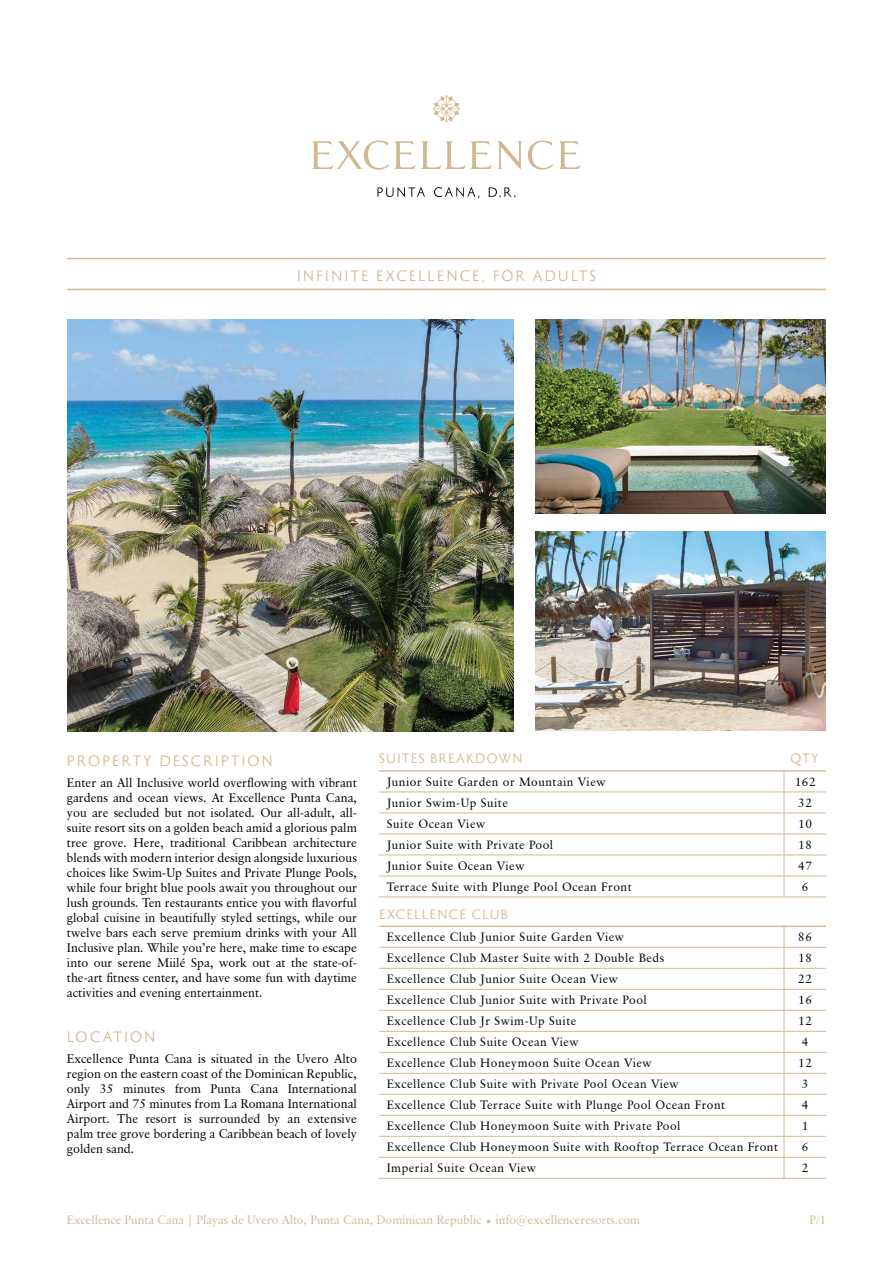
<style>
.page{position:relative;width:893px;height:1263px;background:#fff}
.page>*{position:absolute;margin:0;border:0;box-sizing:border-box;transform-origin:0 0}
.t1{font:15px "Garda Titling Three";letter-spacing:.13em;color:#d2b891}
.t2{font:13.5px "Garda Titling Three";letter-spacing:.08em;color:#d2b891}
.t3{font:12.45px/15px "Classical Garamond BT";color:#000;text-align:justify}
.t4{font:12px "Classical Garamond BT";letter-spacing:.04em;color:#000}
.t5{font:12px "Classical Garamond BT";color:#d2b891}
</style>
<div class="page">
<img style="left:67px;top:320px;width:446px;height:411px">
<img style="left:536px;top:320px;width:290px;height:194px">
<img style="left:536px;top:531px;width:290px;height:199px">
<hr style="left:67px;top:258px;width:759px;height:1px;background:#d2b891">
<hr style="left:67px;top:289px;width:759px;height:1px;background:#d2b891">
<hr style="left:379px;top:792px;width:405px;height:1px;background:#d2b891">
<hr style="left:379px;top:813px;width:405px;height:1px;background:#d2b891">
<hr style="left:379px;top:968px;width:405px;height:1px;background:#d2b891">
<hr style="left:379px;top:989px;width:405px;height:1px;background:#d2b891">
<hr style="left:379px;top:834px;width:405px;height:1px;background:#d2b891">
<hr style="left:379px;top:1010px;width:405px;height:1px;background:#d2b891">
<hr style="left:379px;top:1031px;width:405px;height:1px;background:#d2b891">
<hr style="left:379px;top:770px;width:405px;height:2px;background:#d2b891">
<hr style="left:784px;top:770px;width:42px;height:2px;background:#d2b891">
<hr style="left:784px;top:947px;width:42px;height:1px;background:#d2b891">
<hr style="left:784px;top:968px;width:42px;height:1px;background:#d2b891">
<hr style="left:784px;top:989px;width:42px;height:1px;background:#d2b891">
<hr style="left:784px;top:1010px;width:42px;height:1px;background:#d2b891">
<hr style="left:784px;top:1031px;width:42px;height:1px;background:#d2b891">
<hr style="left:379px;top:1052px;width:405px;height:1px;background:#d2b891">
<hr style="left:784px;top:1052px;width:42px;height:1px;background:#d2b891">
<hr style="left:379px;top:1073px;width:405px;height:1px;background:#d2b891">
<hr style="left:379px;top:1094px;width:405px;height:1px;background:#d2b891">
<hr style="left:379px;top:1115px;width:405px;height:1px;background:#d2b891">
<hr style="left:379px;top:1136px;width:405px;height:1px;background:#d2b891">
<hr style="left:379px;top:1157px;width:405px;height:1px;background:#d2b891">
<hr style="left:379px;top:1178px;width:405px;height:1px;background:#d2b891">
<hr style="left:784px;top:1073px;width:42px;height:1px;background:#d2b891">
<hr style="left:784px;top:1094px;width:42px;height:1px;background:#d2b891">
<hr style="left:784px;top:1115px;width:42px;height:1px;background:#d2b891">
<hr style="left:784px;top:1136px;width:42px;height:1px;background:#d2b891">
<hr style="left:784px;top:1157px;width:42px;height:1px;background:#d2b891">
<hr style="left:784px;top:1178px;width:42px;height:1px;background:#d2b891">
<hr style="left:784px;top:925px;width:42px;height:2px;background:#d2b891">
<hr style="left:379px;top:855px;width:405px;height:1px;background:#d2b891">
<hr style="left:784px;top:855px;width:42px;height:1px;background:#d2b891">
<hr style="left:379px;top:876px;width:405px;height:1px;background:#d2b891">
<hr style="left:784px;top:876px;width:42px;height:1px;background:#d2b891">
<hr style="left:379px;top:897px;width:405px;height:1px;background:#d2b891">
<hr style="left:784px;top:897px;width:42px;height:1px;background:#d2b891">
<hr style="left:784px;top:791px;width:42px;height:1px;background:#d2b891">
<hr style="left:784px;top:812px;width:42px;height:1px;background:#d2b891">
<hr style="left:784px;top:833px;width:42px;height:1px;background:#d2b891">
<svg style="left:784px;top:772px;width:1px;height:125px"></svg>
<hr style="left:379px;top:925px;width:405px;height:2px;background:#d2b891">
<svg style="left:784px;top:927px;width:1px;height:251px"></svg>
<hr style="left:379px;top:947px;width:405px;height:1px;background:#d2b891">
<svg style="left:498px;top:141px;width:24px;height:28px"></svg>
<svg style="left:395px;top:141px;width:21px;height:28px"></svg>
<svg style="left:559px;top:141px;width:22px;height:28px"></svg>
<svg style="left:528px;top:141px;width:25px;height:29px"></svg>
<svg style="left:312px;top:141px;width:77px;height:29px"></svg>
<svg style="left:422px;top:141px;width:70px;height:28px"></svg>
<svg style="left:433px;top:95px;width:27px;height:28px"></svg>
<svg style="left:377px;top:187px;width:48px;height:10px"></svg>
<svg style="left:434px;top:187px;width:45px;height:11px"></svg>
<svg style="left:489px;top:187px;width:26px;height:10px"></svg>
<p class="t1" style="left:297px;top:266px;width:301px">INFINITE EXCELLENCE, FOR ADULTS</p>
<p class="t1" style="left:67px;top:752px;width:207px">PROPERTY DESCRIPTION</p>
<p class="t3" style="left:67px;top:775px;width:292px">Enter an All Inclusive world overflowing with vibrant gardens and ocean views. At Excellence Punta Cana, you are secluded but not isolated. Our all-adult, all&shy;suite resort sits on a golden beach amid a glorious palm tree grove. Here, traditional Caribbean architecture blends with modern interior design alongside luxurious choices like Swim-Up Suites and Private Plunge Pools, while four bright blue pools await you throughout our lush grounds. Ten restaurants entice you with flavorful global cuisine in beautifully styled settings, while our twelve bars each serve premium drinks with your All Inclusive plan. While you’re here, make time to escape into our serene Miilé Spa, work out at the state-of&shy;the-art fitness center, and have some fun with daytime activities and evening entertainment.</p>
<p class="t1" style="left:67px;top:1028px;width:90px">LOCATION</p>
<p class="t3" style="left:67px;top:1051px;width:291px">Excellence Punta Cana is situated in the Uvero Alto region on the eastern coast of the Dominican Republic, only 35 minutes from Punta Cana International Airport and 75 minutes from La Romana International Airport. The resort is surrounded by an extensive palm tree grove bordering a Caribbean beach of lovely golden sand.</p>
<p class="t2" style="left:379px;top:750px;width:145px">SUITES BREAKDOWN</p>
<p class="t2" style="left:790px;top:750px;width:30px">QTY</p>
<p class="t4" style="left:387px;top:774px;width:220px">Junior Suite Garden or Mountain View</p>
<p class="t4" style="left:795px;top:774px;width:22px">162</p>
<p class="t4" style="left:387px;top:795px;width:123px">Junior Swim-Up Suite</p>
<p class="t4" style="left:798px;top:795px;width:15px">32</p>
<p class="t4" style="left:387px;top:816px;width:100px">Suite Ocean View</p>
<p class="t4" style="left:798px;top:816px;width:15px">10</p>
<p class="t4" style="left:387px;top:837px;width:168px">Junior Suite with Private Pool</p>
<p class="t4" style="left:798px;top:837px;width:15px">18</p>
<p class="t4" style="left:387px;top:858px;width:139px">Junior Suite Ocean View</p>
<p class="t4" style="left:798px;top:858px;width:15px">47</p>
<p class="t4" style="left:387px;top:879px;width:246px">Terrace Suite with Plunge Pool Ocean Front</p>
<p class="t4" style="left:802px;top:879px;width:8px">6</p>
<p class="t2" style="left:379px;top:906px;width:130px">EXCELLENCE CLUB</p>
<p class="t4" style="left:387px;top:930px;width:239px">Excellence Club Junior Suite Garden View</p>
<p class="t4" style="left:798px;top:930px;width:15px">86</p>
<p class="t4" style="left:387px;top:951px;width:279px">Excellence Club Master Suite with 2 Double Beds</p>
<p class="t4" style="left:798px;top:951px;width:15px">18</p>
<p class="t4" style="left:387px;top:972px;width:233px">Excellence Club Junior Suite Ocean View</p>
<p class="t4" style="left:798px;top:972px;width:15px">22</p>
<p class="t4" style="left:387px;top:993px;width:262px">Excellence Club Junior Suite with Private Pool</p>
<p class="t4" style="left:798px;top:993px;width:15px">16</p>
<p class="t4" style="left:387px;top:1014px;width:191px">Excellence Club Jr Swim-Up Suite</p>
<p class="t4" style="left:798px;top:1014px;width:15px">12</p>
<p class="t4" style="left:387px;top:1035px;width:193px">Excellence Club Suite Ocean View</p>
<p class="t4" style="left:802px;top:1035px;width:8px">4</p>
<p class="t4" style="left:387px;top:1056px;width:266px">Excellence Club Honeymoon Suite Ocean View</p>
<p class="t4" style="left:798px;top:1056px;width:15px">12</p>
<p class="t4" style="left:387px;top:1077px;width:293px">Excellence Club Suite with Private Pool Ocean View</p>
<p class="t4" style="left:802px;top:1077px;width:8px">3</p>
<p class="t4" style="left:387px;top:1098px;width:340px">Excellence Club Terrace Suite with Plunge Pool Ocean Front</p>
<p class="t4" style="left:802px;top:1098px;width:8px">4</p>
<p class="t4" style="left:387px;top:1119px;width:295px">Excellence Club Honeymoon Suite with Private Pool</p>
<p class="t4" style="left:802px;top:1119px;width:8px">1</p>
<p class="t4" style="left:387px;top:1140px;width:393px">Excellence Club Honeymoon Suite with Rooftop Terrace Ocean Front</p>
<p class="t4" style="left:802px;top:1140px;width:8px">6</p>
<p class="t4" style="left:387px;top:1161px;width:151px">Imperial Suite Ocean View</p>
<p class="t4" style="left:802px;top:1161px;width:8px">2</p>
<p class="t5" style="left:67px;top:1213px;width:575px">Excellence Punta Cana | Playas de Uvero Alto, Punta Cana, Dominican Republic • info@excellenceresorts.com</p>
<p class="t5" style="left:809px;top:1213px;width:18px">P/1</p>
</div>
